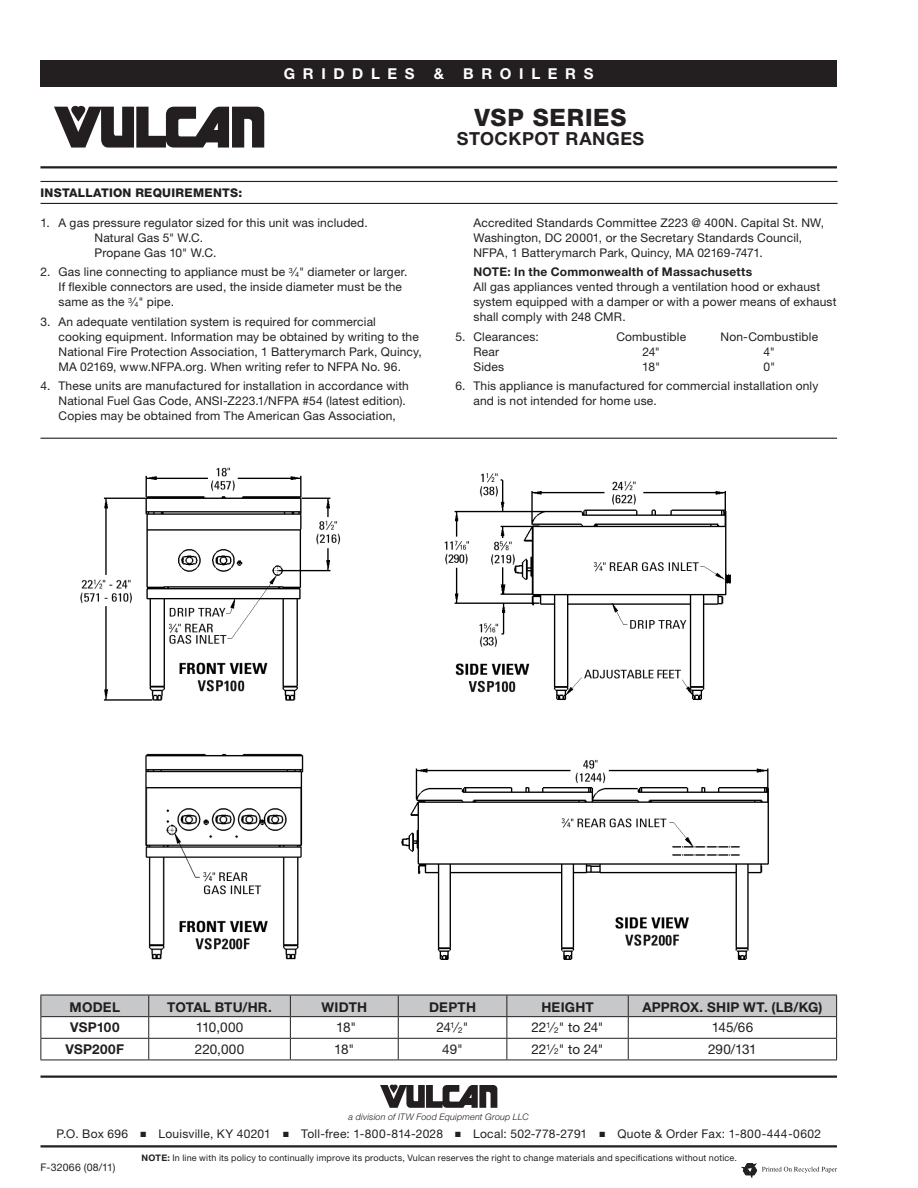
<style>
.page{position:relative;width:918px;height:1188px;background:#fff}
.page>*{position:absolute;margin:0;border:0;box-sizing:border-box;transform-origin:0 0}
.t1{font:800 24px "Helvetica Neue LT Std";letter-spacing:.035em;color:#231f20}
.Title_Sub_1{font:700 18px "Helvetica Neue LT Std";letter-spacing:.025em;color:#231f20}
.t2{font:700 15px "Helvetica Neue LT Std";letter-spacing:.51em;color:#fff}
.Body_2_Align-Left{font:700 13.5px "Helvetica Neue LT Std";letter-spacing:.015em;color:#231f20}
.Body_2_Align-Left-2{font:13.5px "Helvetica Neue LT Std";letter-spacing:-.005em;color:#231f20}
.Body_2_Align-Left-3{font:12px/15px "Helvetica Neue LT Std";letter-spacing:.015em;color:#231f20}
.Body_2_Align-Left-4{font:700 12px "Helvetica Neue LT Std";letter-spacing:.02em;color:#231f20}
.Sub_Head_1{font:800 12px "Helvetica Neue LT Std";letter-spacing:.02em;color:#231f20}
.t3{font:10.5px "Helvetica Neue LT Std";letter-spacing:.02em;color:#231f20}
.Body_2_Align-Left-5{font:9px "Helvetica Neue LT Std";letter-spacing:.02em;color:#231f20}
.t4{font:italic 300 9px "Helvetica Neue LT Std";letter-spacing:.02em;color:#231f20}
.s1{font-size:7.2px}
.s2{font-size:8.1px}
.s3{font-weight:700}
</style>
<div class="page">
<hr style="left:40px;top:1076px;width:797px;height:2px;background:#231f20">
<svg style="left:380px;top:1085px;width:117px;height:23px"></svg>
<hr style="left:40px;top:1145px;width:797px;height:3px;background:#231f20">
<div style="left:40px;top:60px;width:797px;height:27px;background:#231f20"></div>
<svg style="left:54px;top:106px;width:210px;height:42px"></svg>
<hr style="left:40px;top:166px;width:797px;height:2px;background:#231f20">
<svg style="left:742px;top:1163px;width:95px;height:15px"></svg>
<svg style="left:40px;top:995px;width:797px;height:65px"></svg>
<hr style="left:40px;top:1060px;width:109px;height:1px;background:#231f20">
<hr style="left:149px;top:1060px;width:141px;height:1px;background:#231f20">
<hr style="left:290px;top:1060px;width:108px;height:1px;background:#231f20">
<hr style="left:398px;top:1060px;width:109px;height:1px;background:#231f20">
<hr style="left:507px;top:1060px;width:121px;height:1px;background:#231f20">
<hr style="left:628px;top:1060px;width:209px;height:1px;background:#231f20">
<hr style="left:41px;top:181px;width:797px;height:1px;background:#231f20">
<hr style="left:41px;top:203px;width:797px;height:1px;background:#231f20">
<hr style="left:41px;top:438px;width:796px;height:1px;background:#231f20">
<img style="left:145px;top:753px;width:159px;height:207px">
<img style="left:80px;top:467px;width:261px;height:234px">
<img style="left:444px;top:473px;width:287px;height:227px">
<img style="left:401px;top:759px;width:368px;height:201px">
<p class="t2" style="left:284px;top:64px;width:132px">GRIDDLES</p>
<p class="t2" style="left:434px;top:64px;width:12px">&amp;</p>
<p class="t2" style="left:463px;top:64px;width:132px">BROILERS</p>
<p class="Sub_Head_1" style="left:41px;top:186px;width:203px">INSTALLATION REQUIREMENTS:</p>
<p class="Body_2_Align-Left-3" style="left:41px;top:215px;width:329px">1. A gas pressure regulator sized for this unit was included.</p>
<p class="Body_2_Align-Left-3" style="left:95px;top:230px;width:110px">Natural Gas 5" W.C.</p>
<p class="Body_2_Align-Left-3" style="left:95px;top:245px;width:124px">Propane Gas 10" W.C.</p>
<p class="Body_2_Align-Left-3" style="left:59px;top:264px;width:350px;text-indent:-18px">2. Gas line connecting to appliance must be <sup>3</sup>⁄<span class="s1">4</span>" diameter or larger.<br>If flexible connectors are used, the inside diameter must be the same as the <sup>3</sup>⁄<span class="s1">4</span>" pipe.</p>
<p class="Body_2_Align-Left-3" style="left:59px;top:314px;width:365px;text-indent:-18px">3. An adequate ventilation system is required for commercial cooking equipment. Information may be obtained by writing to the National Fire Protection Association, 1 Batterymarch Park, Quincy, MA 02169, www.NFPA.org. When writing refer to NFPA No. 96.</p>
<p class="Body_2_Align-Left-3" style="left:59px;top:378px;width:352px;text-indent:-18px">4. These units are manufactured for installation in accordance with<br>National Fuel Gas Code, ANSI-Z223.1/NFPA #54 (latest edition).<br>Copies may be obtained from The American Gas Association,</p>
<p class="t1" style="left:475px;top:103px;width:153px">VSP SERIES</p>
<p class="Title_Sub_1" style="left:457px;top:128px;width:189px">STOCKPOT RANGES</p>
<p class="Body_2_Align-Left-3" style="left:473px;top:215px;width:352px">Accredited Standards Committee Z223 @ 400N. Capital St. NW,<br>Washington, DC 20001, or the Secretary Standards Council,<br>NFPA, 1 Batterymarch Park, Quincy, MA 02169-7471.</p>
<p class="Body_2_Align-Left-4" style="left:473px;top:265px;width:280px">NOTE: In the Commonwealth of Massachusetts</p>
<p class="Body_2_Align-Left-3" style="left:473px;top:279px;width:365px">All gas appliances vented through a ventilation hood or exhaust system equipped with a damper or with a power means of exhaust shall comply with 248 CMR.</p>
<p class="Body_2_Align-Left-3" style="left:455px;top:329px;width:85px">5. Clearances:</p>
<p class="Body_2_Align-Left-3" style="left:616px;top:329px;width:71px">Combustible</p>
<p class="Body_2_Align-Left-3" style="left:721px;top:329px;width:99px">Non-Combustible</p>
<p class="Body_2_Align-Left-3" style="left:473px;top:344px;width:27px">Rear</p>
<p class="Body_2_Align-Left-3" style="left:642px;top:344px;width:19px">24"</p>
<p class="Body_2_Align-Left-3" style="left:764px;top:344px;width:13px">4"</p>
<p class="Body_2_Align-Left-3" style="left:473px;top:359px;width:32px">Sides</p>
<p class="Body_2_Align-Left-3" style="left:642px;top:359px;width:19px">18"</p>
<p class="Body_2_Align-Left-3" style="left:763px;top:359px;width:13px">0"</p>
<p class="Body_2_Align-Left-3" style="left:473px;top:378px;width:346px;text-indent:-18px">6. This appliance is manufactured for commercial installation only and is not intended for home use.</p>
<p class="Body_2_Align-Left" style="left:70px;top:999px;width:52px">MODEL</p>
<p class="Body_2_Align-Left" style="left:167px;top:999px;width:106px">TOTAL BTU/HR.</p>
<p class="Body_2_Align-Left" style="left:322px;top:999px;width:47px">WIDTH</p>
<p class="Body_2_Align-Left" style="left:429px;top:999px;width:48px">DEPTH</p>
<p class="Body_2_Align-Left" style="left:541px;top:999px;width:54px">HEIGHT</p>
<p class="Body_2_Align-Left" style="left:642px;top:999px;width:182px">APPROX. SHIP WT. (LB/KG)</p>
<p class="Body_2_Align-Left" style="left:70px;top:1019px;width:51px">VSP100</p>
<p class="Body_2_Align-Left-2" style="left:196px;top:1019px;width:49px">110,000</p>
<p class="Body_2_Align-Left-2" style="left:336px;top:1019px;width:22px">18"</p>
<p class="Body_2_Align-Left-2" style="left:437px;top:1019px;width:34px">24<sup>1</sup>⁄<span class="s2">2</span>"</p>
<p class="Body_2_Align-Left-2" style="left:531px;top:1019px;width:74px">22<sup>1</sup>⁄<span class="s2">2</span>" to 24"</p>
<p class="Body_2_Align-Left-2" style="left:712px;top:1019px;width:43px">145/66</p>
<p class="Body_2_Align-Left" style="left:65px;top:1041px;width:60px">VSP200F</p>
<p class="Body_2_Align-Left-2" style="left:195px;top:1041px;width:51px">220,000</p>
<p class="Body_2_Align-Left-2" style="left:334px;top:1041px;width:22px">18"</p>
<p class="Body_2_Align-Left-2" style="left:442px;top:1041px;width:22px">49"</p>
<p class="Body_2_Align-Left-2" style="left:531px;top:1041px;width:74px">22<sup>1</sup>⁄<span class="s2">2</span>" to 24"</p>
<p class="Body_2_Align-Left-2" style="left:708px;top:1041px;width:50px">290/131</p>
<p class="t4" style="left:349px;top:1111px;width:182px">a division of ITW Food Equipment Group LLC</p>
<p class="Body_2_Align-Left-3" style="left:56px;top:1127px;width:766px">P.O. Box 696 ■ Louisville, KY 40201 ■ Toll-free: 1-800-814-2028 ■ Local: 502-778-2791 ■ Quote &amp; Order Fax: 1-800-444-0602</p>
<p class="t3" style="left:40px;top:1161px;width:76px">F-32066 (08/11)</p>
<p class="Body_2_Align-Left-5" style="left:142px;top:1152px;width:597px"><span class="s3">NOTE:</span> In line with its policy to continually improve its products, Vulcan reserves the right to change materials and specifications without notice.</p>
</div>
